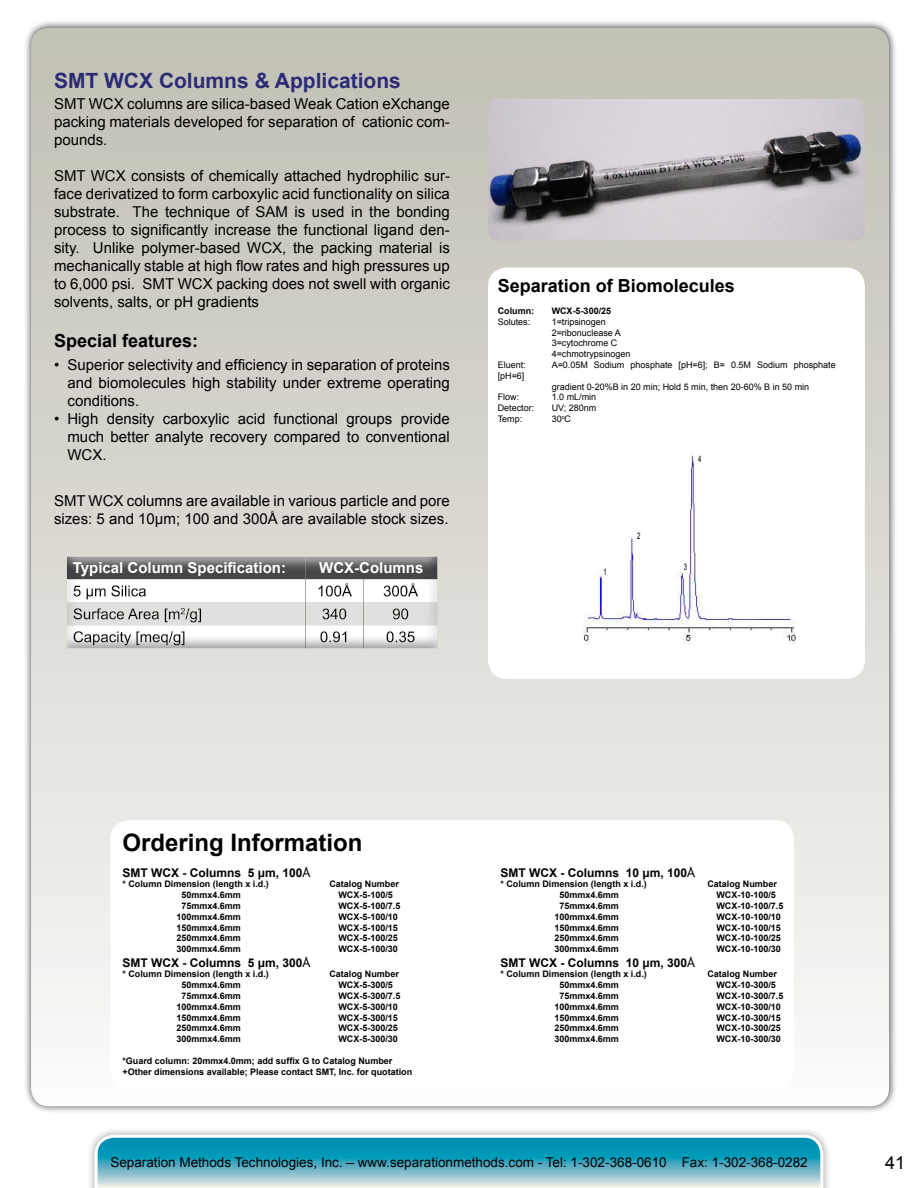
<style>
.page{position:relative;width:918px;height:1188px;background:#fff}
.page>*{position:absolute;margin:0;border:0;box-sizing:border-box;transform-origin:0 0}
.t1{font:700 24px "Arial";color:#000}
.t2{font:700 21px "Arial";color:#2b2b76}
.t3{font:700 18px "Arial";color:#000}
.t4{font:18px "Arial";color:#000}
.t5{font:15px/18px "Arial";color:#000;text-align:justify}
.t6{font:700 15px "Arial";color:#fff}
.t7{font:13.5px "Arial";color:#000}
.t8{font:700 12px "Arial";color:#000}
.t9{font:700 9px/10.8px "Arial";color:#000}
.t10{font:9px/10.8px "Arial";color:#000}
.t11{font:9px "Arial";color:#000;scale:.67 1}
.s1{font-weight:400}
</style>
<div class="page">
<div style="left:86px;top:1127px;width:745px;height:61px;background:#000;opacity:.36"></div>
<svg style="left:93px;top:1133px;width:732px;height:55px;background:#61b6c8"></svg>
<div style="left:23px;top:20px;width:874px;height:1095px;background:#000;opacity:.75"></div>
<div style="left:31px;top:28px;width:858px;height:1078px;background:linear-gradient(to bottom,#c0beb2,#faf9f8);border-radius:18px"></div>
<div style="left:55px;top:546px;width:396px;height:92px;background:#dbd9d2"></div>
<div style="left:55px;top:552px;width:396px;height:106px;background:#000;opacity:.75"></div>
<div style="left:111px;top:821px;width:682px;height:266px;background:#fff;border-radius:18px"></div>
<div style="left:110px;top:820px;width:684px;height:268px;border:2px solid #fff;border-radius:18px"></div>
<div style="left:489px;top:268px;width:375px;height:410px;background:#fff;border-radius:18px"></div>
<div style="left:488px;top:268px;width:377px;height:411px;border:2px solid #fff;border-radius:18px"></div>
<img style="left:488px;top:99px;width:377px;height:141px">
<img style="left:583px;top:455px;width:213px;height:190px">
<h2 class="t2" style="left:54px;top:66px;width:348px">SMT WCX Columns &amp; Applications</h2>
<h3 class="t5" style="left:54px;top:95px;width:397px">SMT WCX columns are silica-based Weak Cation eXchange packing materials developed for separation of cationic com&shy;pounds.</h3>
<p class="t5" style="left:54px;top:167px;width:397px">SMT WCX consists of chemically attached hydrophilic sur&shy;face derivatized to form carboxylic acid functionality on silica substrate. The technique of SAM is used in the bonding process to significantly increase the functional ligand den&shy;sity. Unlike polymer-based WCX, the packing material is mechanically stable at high flow rates and high pressures up to 6,000 psi. SMT WCX packing does not swell with organic solvents, salts, or pH gradients</p>
<h3 class="t3" style="left:54px;top:328px;width:146px">Special features:</h3>
<h3 class="t5" style="left:68px;top:356px;width:384px;text-indent:-14px">• Superior selectivity and efficiency in separation of proteins and biomolecules high stability under extreme operating conditions.</h3>
<h3 class="t5" style="left:68px;top:410px;width:384px;text-indent:-14px">• High density carboxylic acid functional groups provide much better analyte recovery compared to conventional WCX.</h3>
<h3 class="t5" style="left:54px;top:492px;width:397px">SMT WCX columns are available in various particle and pore sizes: 5 and 10µm; 100 and 300Å are available stock sizes.</h3>
<h3 class="t6" style="left:73px;top:558px;width:215px">Typical Column Specification:</h3>
<h3 class="t6" style="left:319px;top:558px;width:106px">WCX-Columns</h3>
<h3 class="t3" style="left:498px;top:274px;width:239px">Separation of Biomolecules</h3>
<p class="t9" style="left:498px;top:306px;width:38px">Column:</p>
<p class="t9" style="left:552px;top:306px;width:61px">WCX-5-300/25</p>
<p class="t10" style="left:498px;top:316px;width:34px">Solutes:</p>
<p class="t10" style="left:552px;top:316px;width:80px">1=tripsinogen<br>2=ribonuclease A<br>3=cytochrome C<br>4=chmotrypsinogen</p>
<p class="t10" style="left:498px;top:360px;width:30px">Eluent:</p>
<p class="t10" style="left:552px;top:360px;width:286px">A=0.05M Sodium phosphate [pH=6]; B= 0.5M Sodium phosphate</p>
<p class="t10" style="left:498px;top:370px;width:28px">[pH=6]</p>
<p class="t10" style="left:552px;top:381px;width:259px">gradient 0-20%B in 20 min; Hold 5 min, then 20-60% B in 50 min</p>
<p class="t10" style="left:498px;top:392px;width:23px">Flow:</p>
<p class="t10" style="left:552px;top:392px;width:46px">1.0 mL/min</p>
<p class="t10" style="left:498px;top:403px;width:38px">Detector:</p>
<p class="t10" style="left:552px;top:403px;width:46px">UV; 280nm</p>
<p class="t10" style="left:498px;top:414px;width:26px">Temp:</p>
<p class="t10" style="left:552px;top:414px;width:21px">30<sup>o</sup>C</p>
<p class="t11" style="left:603px;top:566px;width:6px">1</p>
<p class="t11" style="left:637px;top:529px;width:6px">2</p>
<p class="t11" style="left:698px;top:453px;width:6px">4</p>
<p class="t11" style="left:684px;top:561px;width:6px">3</p>
<h1 class="t1" style="left:122px;top:827px;width:242px">Ordering Information</h1>
<h3 class="t8" style="left:122px;top:864px;width:190px">SMT WCX - Columns 5 μm, 100<span class="s1">Å</span></h3>
<h3 class="t8" style="left:500px;top:864px;width:196px">SMT WCX - Columns 10 μm, 100<span class="s1">Å</span></h3>
<p class="t9" style="left:122px;top:879px;width:148px">* Column Dimension (length x i.d.)</p>
<p class="t9" style="left:329px;top:879px;width:71px">Catalog Number</p>
<p class="t9" style="left:500px;top:879px;width:148px">* Column Dimension (length x i.d.)</p>
<p class="t9" style="left:707px;top:879px;width:71px">Catalog Number</p>
<p class="t9" style="left:181px;top:890px;width:61px">50mmx4.6mm</p>
<p class="t9" style="left:338px;top:890px;width:56px">WCX-5-100/5</p>
<p class="t9" style="left:559px;top:890px;width:61px">50mmx4.6mm</p>
<p class="t9" style="left:716px;top:890px;width:61px">WCX-10-100/5</p>
<p class="t9" style="left:181px;top:901px;width:61px">75mmx4.6mm</p>
<p class="t9" style="left:338px;top:901px;width:64px">WCX-5-100/7.5</p>
<p class="t9" style="left:559px;top:901px;width:61px">75mmx4.6mm</p>
<p class="t9" style="left:716px;top:901px;width:69px">WCX-10-100/7.5</p>
<p class="t9" style="left:176px;top:911px;width:66px">100mmx4.6mm</p>
<p class="t9" style="left:338px;top:911px;width:61px">WCX-5-100/10</p>
<p class="t9" style="left:554px;top:911px;width:66px">100mmx4.6mm</p>
<p class="t9" style="left:716px;top:911px;width:66px">WCX-10-100/10</p>
<p class="t9" style="left:176px;top:922px;width:66px">150mmx4.6mm</p>
<p class="t9" style="left:338px;top:922px;width:61px">WCX-5-100/15</p>
<p class="t9" style="left:554px;top:922px;width:66px">150mmx4.6mm</p>
<p class="t9" style="left:716px;top:922px;width:66px">WCX-10-100/15</p>
<p class="t9" style="left:176px;top:933px;width:66px">250mmx4.6mm</p>
<p class="t9" style="left:338px;top:933px;width:61px">WCX-5-100/25</p>
<p class="t9" style="left:554px;top:933px;width:66px">250mmx4.6mm</p>
<p class="t9" style="left:716px;top:933px;width:66px">WCX-10-100/25</p>
<p class="t9" style="left:176px;top:944px;width:66px">300mmx4.6mm</p>
<p class="t9" style="left:338px;top:944px;width:61px">WCX-5-100/30</p>
<p class="t9" style="left:554px;top:944px;width:66px">300mmx4.6mm</p>
<p class="t9" style="left:716px;top:944px;width:66px">WCX-10-100/30</p>
<h3 class="t8" style="left:122px;top:954px;width:190px">SMT WCX - Columns 5 μm, 300<span class="s1">Å</span></h3>
<h3 class="t8" style="left:500px;top:954px;width:196px">SMT WCX - Columns 10 μm, 300<span class="s1">Å</span></h3>
<p class="t9" style="left:122px;top:969px;width:148px">* Column Dimension (length x i.d.)</p>
<p class="t9" style="left:329px;top:969px;width:71px">Catalog Number</p>
<p class="t9" style="left:500px;top:969px;width:148px">* Column Dimension (length x i.d.)</p>
<p class="t9" style="left:707px;top:969px;width:71px">Catalog Number</p>
<p class="t9" style="left:181px;top:980px;width:61px">50mmx4.6mm</p>
<p class="t9" style="left:338px;top:980px;width:56px">WCX-5-300/5</p>
<p class="t9" style="left:559px;top:980px;width:61px">50mmx4.6mm</p>
<p class="t9" style="left:716px;top:980px;width:61px">WCX-10-300/5</p>
<p class="t9" style="left:181px;top:991px;width:61px">75mmx4.6mm</p>
<p class="t9" style="left:338px;top:991px;width:64px">WCX-5-300/7.5</p>
<p class="t9" style="left:559px;top:991px;width:61px">75mmx4.6mm</p>
<p class="t9" style="left:716px;top:991px;width:69px">WCX-10-300/7.5</p>
<p class="t9" style="left:176px;top:1001px;width:66px">100mmx4.6mm</p>
<p class="t9" style="left:338px;top:1001px;width:61px">WCX-5-300/10</p>
<p class="t9" style="left:554px;top:1001px;width:66px">100mmx4.6mm</p>
<p class="t9" style="left:716px;top:1001px;width:66px">WCX-10-300/10</p>
<p class="t9" style="left:176px;top:1012px;width:66px">150mmx4.6mm</p>
<p class="t9" style="left:338px;top:1012px;width:61px">WCX-5-300/15</p>
<p class="t9" style="left:554px;top:1012px;width:66px">150mmx4.6mm</p>
<p class="t9" style="left:716px;top:1012px;width:66px">WCX-10-300/15</p>
<p class="t9" style="left:176px;top:1023px;width:66px">250mmx4.6mm</p>
<p class="t9" style="left:338px;top:1023px;width:61px">WCX-5-300/25</p>
<p class="t9" style="left:554px;top:1023px;width:66px">250mmx4.6mm</p>
<p class="t9" style="left:716px;top:1023px;width:66px">WCX-10-300/25</p>
<p class="t9" style="left:176px;top:1034px;width:66px">300mmx4.6mm</p>
<p class="t9" style="left:338px;top:1034px;width:61px">WCX-5-300/30</p>
<p class="t9" style="left:554px;top:1034px;width:66px">300mmx4.6mm</p>
<p class="t9" style="left:716px;top:1034px;width:66px">WCX-10-300/30</p>
<p class="t9" style="left:122px;top:1055px;width:291px">*Guard column: 20mmx4.0mm; add suffix G to Catalog Number +Other dimensions available; Please contact SMT, Inc. for quotation</p>
<h3 class="t7" style="left:110px;top:1154px;width:699px">Separation Methods Technologies, Inc. – www.separationmethods.com - Tel: 1-302-368-0610 Fax: 1-302-368-0282</h3>
<h3 class="t4" style="left:885px;top:1151px;width:22px">41</h3>
</div>
